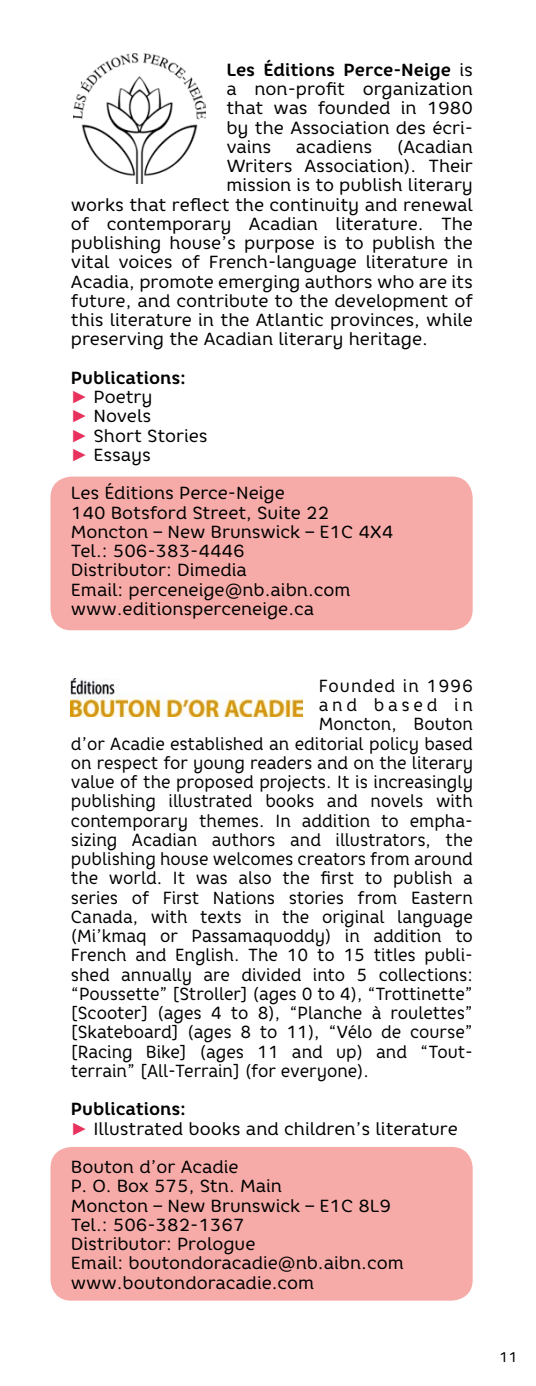
<style>
.page{position:relative;width:536px;height:1386px;background:#fff}
.page>*{position:absolute;margin:0;border:0;box-sizing:border-box;transform-origin:0 0}
.t1{font:17.5px/19.2px "Core Rhino 45";color:#000}
.t2{font:17.5px "Core Rhino 45";color:#000;scale:.94 1}
.t3{font:700 17.5px "Core Rhino 65";color:#000}
.t4{font:17.5px "Core Rhino 45";letter-spacing:.06em;color:#000;scale:.94 1}
.t5{font:17.5px "Core Rhino 45";letter-spacing:.23em;color:#000;scale:.94 1}
.t6{font:14px "Core Rhino 45";color:#000}
.s1{font-family:"Core Rhino 45";font-weight:400}
.s2{font-family:"Arial";color:#e8315d}
</style>
<div class="page">
<div style="left:50px;top:477px;width:422px;height:153px;background:#f6aba8;border-radius:21px"></div>
<div style="left:50px;top:1147px;width:422px;height:154px;background:#f6aba8;border-radius:21px"></div>
<img style="left:73px;top:53px;width:132px;height:131px">
<img style="left:71px;top:679px;width:232px;height:37px">
<p class="t3" style="left:226px;top:58px;width:248px">Les Éditions Perce-Neige <span class="s1">is</span></p>
<p class="t1" style="left:226px;top:79px;width:248px;text-align:justify">a non-profit organization that was founded in 1980 by the Association des écri&shy;vains</p>
<p class="t1" style="left:296px;top:137px;width:78px">acadiens</p>
<p class="t1" style="left:396px;top:137px;width:78px">(Acadian</p>
<p class="t1" style="left:226px;top:156px;width:248px">Writers Association). Their</p>
<p class="t1" style="left:226px;top:175px;width:248px">mission is to publish literary</p>
<p class="t1" style="left:71px;top:194px;width:403px">works that reflect the continuity and renewal</p>
<p class="t1" style="left:71px;top:214px;width:403px">of contemporary Acadian literature. The</p>
<p class="t1" style="left:71px;top:233px;width:403px">publishing house’s purpose is to publish the</p>
<p class="t1" style="left:71px;top:252px;width:403px">vital voices of French-language literature in</p>
<p class="t1" style="left:71px;top:271px;width:403px">Acadia, promote emerging authors who are its</p>
<p class="t1" style="left:71px;top:291px;width:403px">future, and contribute to the development of</p>
<p class="t1" style="left:71px;top:310px;width:403px">this literature in the Atlantic provinces, while</p>
<p class="t1" style="left:71px;top:329px;width:358px">preserving the Acadian literary heritage.</p>
<p class="t3" style="left:71px;top:366px;width:117px">Publications:</p>
<p class="t1" style="left:71px;top:387px;width:138px"><span class="s2">►</span> Poetry<br><span class="s2">►</span> Novels<br><span class="s2">►</span> Short Stories <span class="s2">►</span> Essays</p>
<p class="t1" style="left:71px;top:483px;width:324px">Les Éditions Perce-Neige<br>140 Botsford Street, Suite 22<br>Moncton – New Brunswick – E1C 4X4<br>Tel.: 506-383-4446<br>Distributor: Dimedia<br>Email: perceneige@nb.aibn.com www.editionsperceneige.ca</p>
<p class="t4" style="left:318px;top:675px;width:165px">Founded in 1996</p>
<p class="t5" style="left:318px;top:694px;width:165px">and based in</p>
<p class="t2" style="left:318px;top:713px;width:165px">Moncton, Bouton</p>
<p class="t2" style="left:71px;top:732px;width:429px">d’or Acadie established an editorial policy based</p>
<p class="t2" style="left:71px;top:752px;width:429px">on respect for young readers and on the literary</p>
<p class="t2" style="left:71px;top:771px;width:429px">value of the proposed projects. It is increasingly</p>
<p class="t2" style="left:71px;top:790px;width:429px">publishing illustrated books and novels with</p>
<p class="t2" style="left:71px;top:809px;width:429px">contemporary themes. In addition to empha-</p>
<p class="t2" style="left:71px;top:829px;width:429px">sizing Acadian authors and illustrators, the</p>
<p class="t2" style="left:71px;top:848px;width:429px">publishing house welcomes creators from around</p>
<p class="t2" style="left:71px;top:867px;width:429px">the world. It was also the first to publish a</p>
<p class="t2" style="left:71px;top:886px;width:429px">series of First Nations stories from Eastern</p>
<p class="t2" style="left:71px;top:906px;width:429px">Canada, with texts in the original language</p>
<p class="t2" style="left:71px;top:925px;width:429px">(Mi’kmaq or Passamaquoddy) in addition to</p>
<p class="t2" style="left:71px;top:944px;width:429px">French and English. The 10 to 15 titles publi-</p>
<p class="t2" style="left:71px;top:963px;width:429px">shed annually are divided into 5 collections:</p>
<p class="t2" style="left:71px;top:983px;width:429px">“Poussette” [Stroller] (ages 0 to 4), “Trottinette”</p>
<p class="t2" style="left:71px;top:1002px;width:429px">[Scooter] (ages 4 to 8), “Planche à roulettes”</p>
<p class="t2" style="left:71px;top:1021px;width:429px">[Skateboard] (ages 8 to 11), “Vélo de course”</p>
<p class="t2" style="left:71px;top:1040px;width:429px">[Racing Bike] (ages 11 and up) and “Tout-</p>
<p class="t2" style="left:71px;top:1060px;width:318px">terrain” [All-Terrain] (for everyone).</p>
<p class="t3" style="left:71px;top:1098px;width:117px">Publications:</p>
<p class="t1" style="left:71px;top:1118px;width:388px"><span class="s2">►</span> Illustrated books and children’s literature</p>
<p class="t1" style="left:71px;top:1157px;width:334px">Bouton d’or Acadie<br>P. O. Box 575, Stn. Main<br>Moncton – New Brunswick – E1C 8L9<br>Tel.: 506-382-1367<br>Distributor: Prologue<br>Email: boutondoracadie@nb.aibn.com www.boutondoracadie.com</p>
<p class="t6" style="left:499px;top:1348px;width:20px">11</p>
</div>
